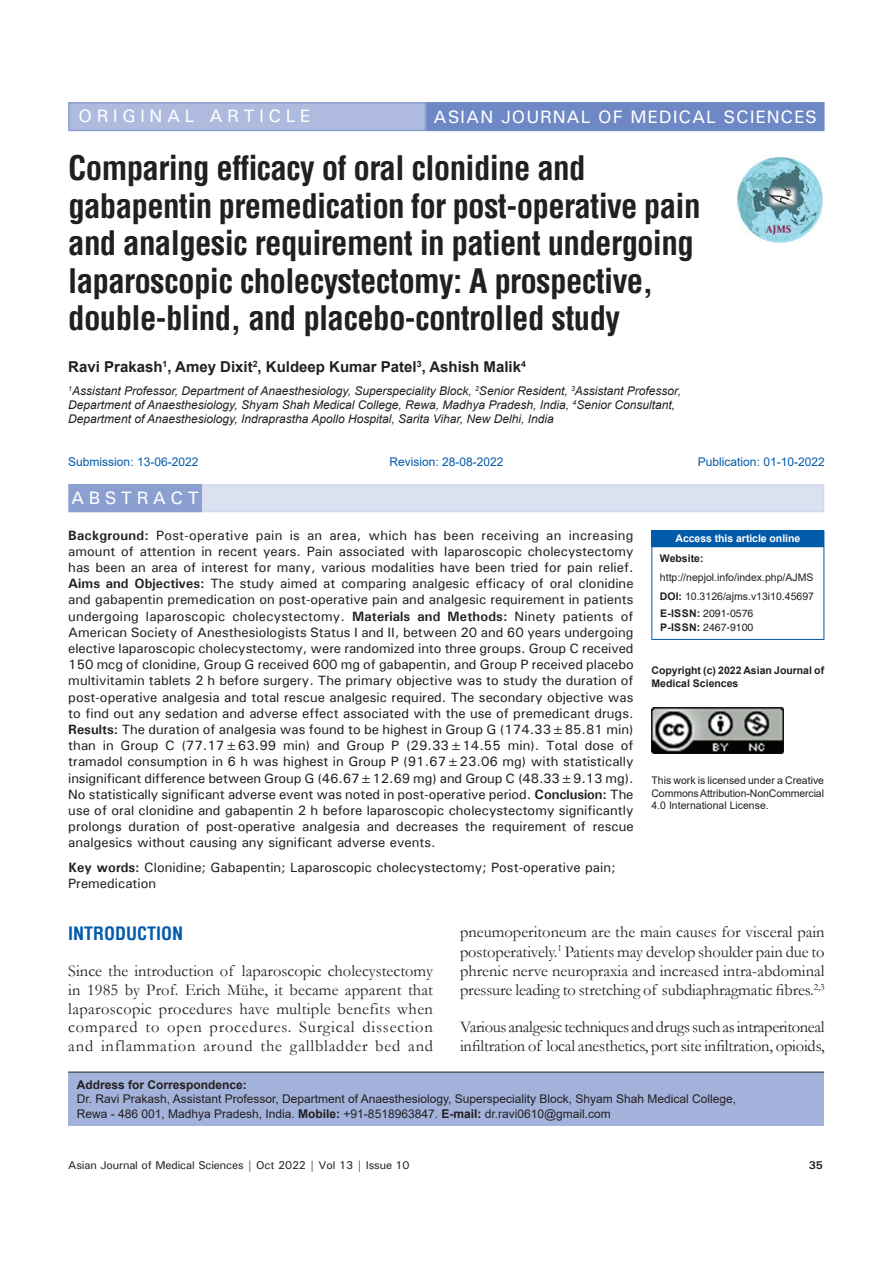
<style>
.page{position:relative;width:893px;height:1263px;background:#fff}
.page>*{position:absolute;margin:0;border:0;box-sizing:border-box;transform-origin:0 0}
.AT{font:700 condensed 33px/37.5px "Helvetica";letter-spacing:-.02em;color:#231f20}
.AH{font:500 18px "Univers";letter-spacing:.05em;color:#fff}
.AH-2{font:500 18px "Univers";letter-spacing:.25em;color:#fff}
.t1{font:700 condensed 18px "Helvetica";color:#015aaa}
.ABSH{font:500 18px "Univers";letter-spacing:.25em;color:#fff}
.TX{font:16.5px/18.8px "Garamond";letter-spacing:-.01em;color:#231f20;text-align:justify}
.AU{font:700 15px "Helvetica";color:#231f20}
.ABS{font:500 13.5px/16.2px "Univers";color:#231f20;text-align:justify}
.KWD{font:500 13.5px/16.2px "Univers";color:#231f20}
.AFF{font:italic 12px/14.4px "Arial";color:#231f20}
.ADD{font:12px/14.4px "Arial";color:#231f20}
.HIS{font:12px "Arial";color:#015aaa}
.t2{font:500 11.25px "Univers";letter-spacing:-.01em;color:#231f20}
.t3{font:700 11.25px "Univers";color:#231f20}
.License{font:10.5px/12.6px "Arial";letter-spacing:-.01em;color:#231f20;text-align:justify}
.License-2{font:700 10.5px/12.6px "Arial";color:#231f20}
.Web{font:10.5px/18.8px "Arial";color:#231f20}
.ISSN{font:10.5px/14.2px "Helvetica";color:#231f20}
.DOI{font:10.5px "Arial";color:#231f20}
.t4{font:700 10.5px "Arial";letter-spacing:-.005em;color:#fff}
.s1{font-weight:700}
</style>
<div class="page">
<div style="left:68px;top:1072px;width:756px;height:53px;background:#a3b2da"></div>
<hr style="left:68px;top:1072px;width:756px;height:1px;background:#231f20">
<img style="left:737px;top:157px;width:86px;height:86px">
<div style="left:69px;top:103px;width:356px;height:27px;background:#aebade"></div>
<div style="left:68px;top:102px;width:358px;height:29px;border:2px solid #8b9fd1"></div>
<div style="left:427px;top:103px;width:397px;height:27px;background:#6d88c5"></div>
<div style="left:426px;top:102px;width:398px;height:29px;border:2px solid #6d88c5"></div>
<div style="left:69px;top:484px;width:755px;height:28px;background:#dbe1f1"></div>
<div style="left:69px;top:485px;width:132px;height:26px;background:#8b9fd1"></div>
<div style="left:68px;top:484px;width:134px;height:28px;border:2px solid #8b9fd1"></div>
<div style="left:652px;top:531px;width:172px;height:16px;background:#015aaa"></div>
<svg style="left:651px;top:531px;width:1px;height:15px"></svg>
<hr style="left:651px;top:530px;width:173px;height:1px;background:#015aaa">
<hr style="left:651px;top:547px;width:1px;height:92px;background:#015aaa">
<hr style="left:651px;top:546px;width:173px;height:1px;background:#015aaa">
<hr style="left:823px;top:547px;width:1px;height:92px;background:#015aaa">
<hr style="left:651px;top:639px;width:173px;height:1px;background:#015aaa">
<img style="left:651px;top:707px;width:132px;height:47px">
<p class="AH-2" style="left:79px;top:105px;width:233px">ORIGINAL ARTICLE</p>
<p class="AH" style="left:434px;top:105px;width:385px">ASIAN JOURNAL OF MEDICAL SCIENCES</p>
<p class="AT" style="left:68px;top:149px;width:634px">Comparing efficacy of oral clonidine and gabapentin premedication for post-operative pain and analgesic requirement in patient undergoing laparoscopic cholecystectomy: A prospective, double-blind, and placebo-controlled study</p>
<p class="AU" style="left:68px;top:356px;width:459px">Ravi Prakash<sup>1</sup>, Amey Dixit<sup>2</sup>, Kuldeep Kumar Patel<sup>3</sup>, Ashish Malik<sup>4</sup></p>
<p class="AFF" style="left:68px;top:383px;width:614px"><sup>1</sup>Assistant Professor, Department of Anaesthesiology, Superspeciality Block, <sup>2</sup>Senior Resident, <sup>3</sup>Assistant Professor,<br>Department of Anaesthesiology, Shyam Shah Medical College, Rewa, Madhya Pradesh, India, <sup>4</sup>Senior Consultant,<br>Department of Anaesthesiology, Indraprastha Apollo Hospital, Sarita Vihar, New Delhi, India</p>
<p class="HIS" style="left:68px;top:454px;width:132px">Submission: 13-06-2022</p>
<p class="HIS" style="left:389px;top:454px;width:116px">Revision: 28-08-2022</p>
<p class="HIS" style="left:698px;top:454px;width:128px">Publication: 01-10-2022</p>
<p class="ABSH" style="left:71px;top:487px;width:129px">ABSTRACT</p>
<p class="ABS" style="left:68px;top:526px;width:567px"><span class="s1">Background:</span> Post-operative pain is an area, which has been receiving an increasing amount of attention in recent years. Pain associated with laparoscopic cholecystectomy has been an area of interest for many, various modalities have been tried for pain relief.<br><span class="s1">Aims and Objectives:</span> The study aimed at comparing analgesic efficacy of oral clonidine and gabapentin premedication on post-operative pain and analgesic requirement in patients undergoing laparoscopic cholecystectomy. <span class="s1">Materials and Methods:</span> Ninety patients of American Society of Anesthesiologists Status I and II, between 20 and 60 years undergoing elective laparoscopic cholecystectomy, were randomized into three groups. Group C received 150 mcg of clonidine, Group G received 600 mg of gabapentin, and Group P received placebo multivitamin tablets 2 h before surgery. The primary objective was to study the duration of post-operative analgesia and total rescue analgesic required. The secondary objective was to find out any sedation and adverse effect associated with the use of premedicant drugs.<br><span class="s1">Results:</span> The duration of analgesia was found to be highest in Group G (174.33±85.81 min) than in Group C (77.17±63.99 min) and Group P (29.33±14.55 min). Total dose of tramadol consumption in 6 h was highest in Group P (91.67±23.06 mg) with statistically insignificant difference between Group G (46.67±12.69 mg) and Group C (48.33±9.13 mg).<br>No statistically significant adverse event was noted in post-operative period. <span class="s1">Conclusion:</span> The use of oral clonidine and gabapentin 2 h before laparoscopic cholecystectomy significantly prolongs duration of post-operative analgesia and decreases the requirement of rescue analgesics without causing any significant adverse events.</p>
<p class="KWD" style="left:68px;top:859px;width:549px"><span class="s1">Key words:</span> Clonidine; Gabapentin; Laparoscopic cholecystectomy; Post-operative pain;<br>Premedication</p>
<p class="t4" style="left:675px;top:531px;width:126px">Access this article online</p>
<p class="Web" style="left:660px;top:549px;width:155px"><span class="s1">Website: </span>http://nepjol.info/index.php/AJMS</p>
<p class="DOI" style="left:660px;top:589px;width:156px"><span class="s1">DOI:</span> 10.3126/ajms.v13i10.45697</p>
<p class="ISSN" style="left:660px;top:607px;width:95px"><span class="s1">E-ISSN:</span> 2091-0576<br><span class="s1">P-ISSN:</span> 2467-9100</p>
<p class="License-2" style="left:651px;top:665px;width:174px">Copyright (c) 2022 Asian Journal of<br>Medical Sciences</p>
<p class="License" style="left:651px;top:774px;width:174px">This work is licensed under a Creative Commons Attribution-NonCommercial 4.0 International License.</p>
<h1 class="t1" style="left:68px;top:921px;width:117px">INTRODUCTION</h1>
<p class="TX" style="left:68px;top:961px;width:366px">Since the introduction of laparoscopic cholecystectomy in 1985 by Prof. Erich Mühe, it became apparent that laparoscopic procedures have multiple benefits when compared to open procedures. Surgical dissection and inflammation around the gallbladder bed and</p>
<p class="TX" style="left:460px;top:922px;width:366px;line-height:19.4px">pneumoperitoneum are the main causes for visceral pain postoperatively.<sup>1</sup> Patients may develop shoulder pain due to phrenic nerve neuropraxia and increased intra-abdominal pressure leading to stretching of subdiaphragmatic fibres.<sup>2,3</sup></p>
<p class="TX" style="left:460px;top:1016px;width:366px;line-height:19.4px">Various analgesic techniques and drugs such as intraperitoneal infiltration of local anesthetics, port site infiltration, opioids,</p>
<p class="ADD" style="left:77px;top:1077px;width:661px"><span class="s1">Address for Correspondence:<br></span>Dr. Ravi Prakash, Assistant Professor, Department of Anaesthesiology, Superspeciality Block, Shyam Shah Medical College,<br>Rewa - 486 001, Madhya Pradesh, India. <span class="s1">Mobile:</span> +91-8518963847. <span class="s1">E-mail:</span> dr.ravi0610@gmail.com</p>
<p class="t2" style="left:68px;top:1157px;width:343px">Asian Journal of Medical Sciences | Oct 2022 | Vol 13 | Issue 10</p>
<p class="t3" style="left:809px;top:1158px;width:16px">35</p>
</div>
